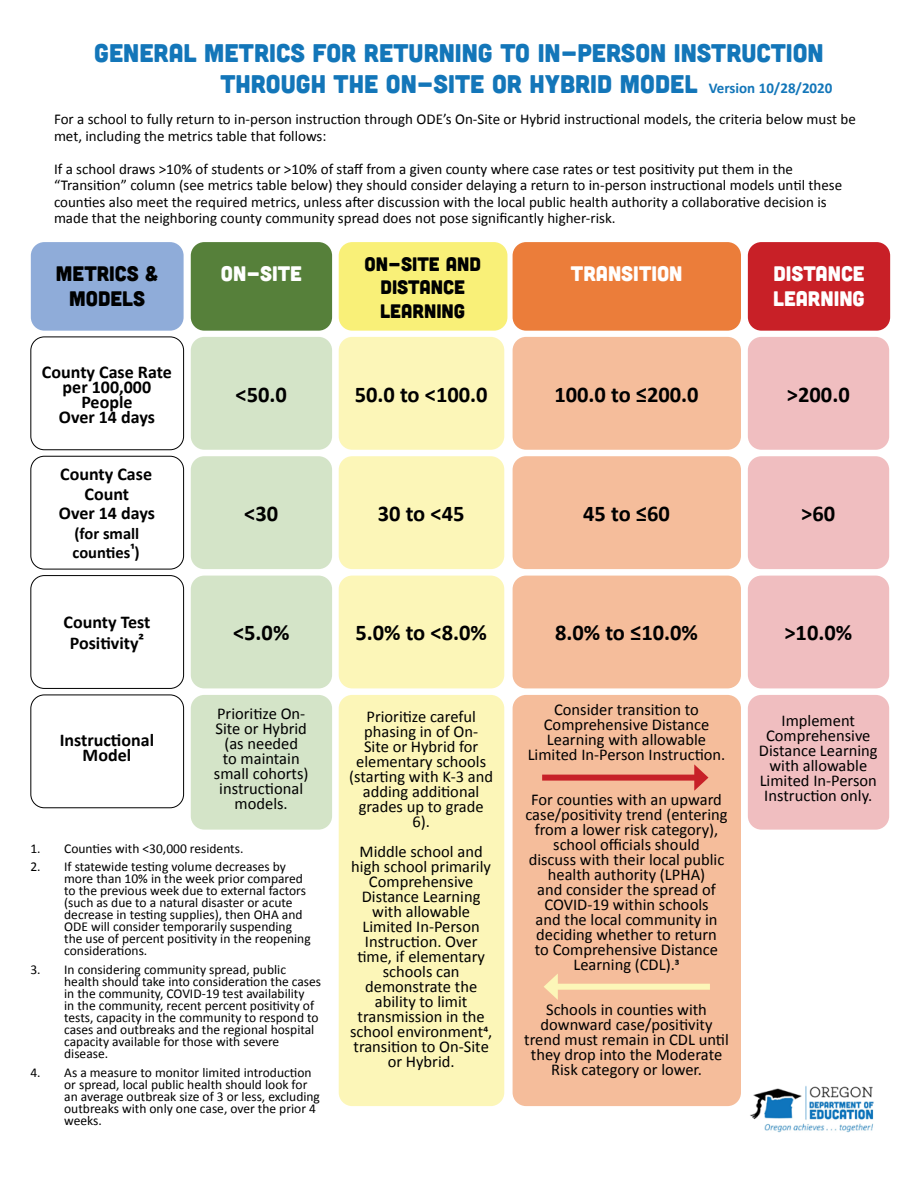
<style>
.page{position:relative;width:918px;height:1188px;background:#fff}
.page>*{position:absolute;margin:0;border:0;box-sizing:border-box;transform-origin:0 0}
.t1{font:25.5px/30.6px "Cubano";color:#1376b9;text-align:center}
.t2{font:700 22.5px "Calibri";color:#000}
.t3{font:21px/25.2px "Cubano";color:#fff}
.t4{font:21px/25.2px "Cubano";color:#000101;text-align:center}
.t5{font:19.5px/23.4px "Cubano";color:#000101;text-align:center}
.t6{font:700 18px/15px "Calibri";color:#000;text-align:center}
.t7{font:16.5px/15px "Calibri";color:#000;text-align:center}
.t8{font:700 16.5px/19.5px "Calibri";color:#000}
.t9{font:15px/16.5px "Calibri";color:#000}
.t10{font:700 15px "Calibri";color:#1376b9}
.t11{font:13.5px/12px "Calibri";color:#000}
</style>
<div class="page">
<div style="left:31px;top:242px;width:153px;height:89px;background:#8facd9;border-radius:14px"></div>
<div style="left:30px;top:337px;width:154px;height:113px;border:1px solid #000101;border-radius:14px"></div>
<div style="left:30px;top:456px;width:154px;height:113px;border:1px solid #000101;border-radius:14px"></div>
<div style="left:30px;top:575px;width:154px;height:114px;border:1px solid #000101;border-radius:14px"></div>
<div style="left:30px;top:695px;width:154px;height:113px;border:1px solid #000101;border-radius:14px"></div>
<div style="left:191px;top:242px;width:141px;height:89px;background:#56803a;border-radius:14px"></div>
<div style="left:191px;top:337px;width:141px;height:113px;background:#d4e4c8;border-radius:14px"></div>
<div style="left:191px;top:456px;width:141px;height:113px;background:#d4e4c8;border-radius:14px"></div>
<div style="left:191px;top:576px;width:141px;height:112px;background:#d4e4c8;border-radius:14px"></div>
<div style="left:191px;top:695px;width:141px;height:135px;background:#d4e4c8;border-radius:14px"></div>
<div style="left:339px;top:242px;width:168px;height:89px;background:#f9f078;border-radius:14px"></div>
<div style="left:339px;top:337px;width:165px;height:113px;background:#fcf6b8;border-radius:14px"></div>
<div style="left:339px;top:456px;width:165px;height:113px;background:#fcf6b8;border-radius:14px"></div>
<div style="left:339px;top:576px;width:165px;height:112px;background:#fcf6b8;border-radius:14px"></div>
<div style="left:339px;top:695px;width:165px;height:411px;background:#fcf6b8;border-radius:14px"></div>
<div style="left:513px;top:242px;width:228px;height:89px;background:#eb7d3a;border-radius:14px"></div>
<div style="left:513px;top:337px;width:228px;height:113px;background:#f5bd9b;border-radius:14px"></div>
<div style="left:513px;top:456px;width:228px;height:113px;background:#f5bd9b;border-radius:14px"></div>
<div style="left:513px;top:576px;width:228px;height:112px;background:#f5bd9b;border-radius:14px"></div>
<div style="left:513px;top:695px;width:228px;height:411px;background:#f5bd9b;border-radius:14px"></div>
<div style="left:748px;top:242px;width:142px;height:89px;background:#c82027;border-radius:14px"></div>
<div style="left:748px;top:337px;width:141px;height:113px;background:#f0bec0;border-radius:14px"></div>
<div style="left:748px;top:456px;width:141px;height:113px;background:#f0bec0;border-radius:14px"></div>
<div style="left:748px;top:576px;width:141px;height:112px;background:#f0bec0;border-radius:14px"></div>
<div style="left:748px;top:695px;width:141px;height:135px;background:#f0bec0;border-radius:14px"></div>
<div style="left:542px;top:775px;width:158px;height:6px;background:#c72128"></div>
<svg style="left:694px;top:764px;width:14px;height:27px"></svg>
<div style="left:553px;top:984px;width:157px;height:6px;background:#fcf6b8"></div>
<svg style="left:544px;top:974px;width:14px;height:26px"></svg>
<img style="left:750px;top:1086px;width:124px;height:47px">
<p class="t1" style="left:94px;top:37px;width:731px">GENERAL METRICS FOR RETURNING TO IN-PERSON INSTRUCTION<br>THROUGH THE ON-SITE OR HYBRID MODEL</p>
<p class="t10" style="left:709px;top:78px;width:125px">Version 10/28/2020</p>
<p class="t9" style="left:54px;top:111px;width:803px">For a school to fully return to in-person instruction through ODE’s On-Site or Hybrid instructional models, the criteria below must be met, including the metrics table that follows:</p>
<p class="t9" style="left:54px;top:160px;width:790px">If a school draws &gt;10% of students or &gt;10% of staff from a given county where case rates or test positivity put them in the “Transition” column (see metrics table below) they should consider delaying a return to in-person instructional models until these counties also meet the required metrics, unless after discussion with the local public health authority a collaborative decision is made that the neighboring county community spread does not pose significantly higher-risk.</p>
<p class="t4" style="left:56px;top:260px;width:104px">METRICS &amp;<br>MODELS</p>
<p class="t5" style="left:365px;top:251px;width:118px">ON-SITE AND<br>DISTANCE<br>LEARNING</p>
<p class="t3" style="left:221px;top:260px;width:83px">ON-SITE</p>
<p class="t3" style="left:571px;top:260px;width:113px">TRANSITION</p>
<p class="t3" style="left:773px;top:260px;width:93px">DISTANCE<br>LEARNING</p>
<p class="t6" style="left:42px;top:364px;width:131px">County Case Rate</p>
<p class="t6" style="left:63px;top:379px;width:90px">per 100,000<br>People</p>
<p class="t6" style="left:59px;top:409px;width:98px">Over 14 days</p>
<p class="t6" style="left:60px;top:465px;width:93px;line-height:19.5px">County Case<br>Count</p>
<p class="t6" style="left:59px;top:506px;width:98px">Over 14 days</p>
<p class="t8" style="left:73px;top:524px;width:69px">(for small counties1)</p>
<p class="t6" style="left:64px;top:612px;width:88px;line-height:21px">County Test<br>Positivity2</p>
<p class="t6" style="left:60px;top:733px;width:96px">Instructional<br>Model</p>
<p class="t2" style="left:236px;top:380px;width:53px">&lt;50.0</p>
<p class="t2" style="left:244px;top:499px;width:36px">&lt;30</p>
<p class="t2" style="left:233px;top:619px;width:58px">&lt;5.0%</p>
<p class="t7" style="left:214px;top:706px;width:96px">Prioritize On-<br>Site or Hybrid (as needed<br>to maintain small cohorts) instructional models.</p>
<p class="t11" style="left:30px;top:842px;width:215px">1. Counties with &lt;30,000 residents.</p>
<p class="t11" style="left:64px;top:861px;width:248px;text-indent:-34px">2. If statewide testing volume decreases by more than 10% in the week prior compared to the previous week due to external factors (such as due to a natural disaster or acute decrease in testing supplies), then OHA and ODE will consider temporarily suspending the use of percent positivity in the reopening considerations.</p>
<p class="t11" style="left:64px;top:964px;width:259px;text-indent:-34px">3. In considering community spread, public health should take into consideration the cases in the community, COVID-19 test availability<br>in the community, recent percent positivity of tests, capacity in the community to respond to cases and outbreaks and the regional hospital capacity available for those with severe disease.</p>
<p class="t11" style="left:64px;top:1066px;width:257px;text-indent:-34px">4. As a measure to monitor limited introduction or spread, local public health should look for an average outbreak size of 3 or less, excluding outbreaks with only one case, over the prior 4 weeks.</p>
<p class="t2" style="left:355px;top:380px;width:134px">50.0 to &lt;100.0</p>
<p class="t2" style="left:378px;top:499px;width:88px">30 to &lt;45</p>
<p class="t2" style="left:355px;top:619px;width:133px">5.0% to &lt;8.0%</p>
<p class="t7" style="left:349px;top:709px;width:145px">Prioritize careful phasing in of On-<br>Site or Hybrid for elementary schools (starting with K-3 and adding additional grades up to grade<br>6).</p>
<p class="t7" style="left:350px;top:844px;width:143px">Middle school and high school primarily<br>Comprehensive<br>Distance Learning with allowable<br>Limited In-Person<br>Instruction. Over time, if elementary schools can demonstrate the ability to limit transmission in the school environment4, transition to On-Site or Hybrid.</p>
<p class="t2" style="left:554px;top:380px;width:146px">100.0 to ≤200.0</p>
<p class="t2" style="left:583px;top:499px;width:88px">45 to ≤60</p>
<p class="t2" style="left:555px;top:619px;width:144px">8.0% to ≤10.0%</p>
<p class="t7" style="left:528px;top:702px;width:199px">Consider transition to<br>Comprehensive Distance<br>Learning with allowable<br>Limited In-Person Instruction.</p>
<p class="t7" style="left:525px;top:792px;width:204px">For counties with an upward case/positivity trend (entering from a lower risk category), school officials should<br>discuss with their local public health authority (LPHA)<br>and consider the spread of<br>COVID-19 within schools<br>and the local community in deciding whether to return<br>to Comprehensive Distance<br>Learning (CDL).3</p>
<p class="t7" style="left:524px;top:1002px;width:206px">Schools in counties with downward case/positivity trend must remain in CDL until they drop into the Moderate<br>Risk category or lower.</p>
<p class="t2" style="left:787px;top:380px;width:64px">&gt;200.0</p>
<p class="t2" style="left:801px;top:499px;width:36px">&gt;60</p>
<p class="t2" style="left:784px;top:619px;width:69px">&gt;10.0%</p>
<p class="t7" style="left:759px;top:714px;width:120px">Implement<br>Comprehensive<br>Distance Learning with allowable<br>Limited In-Person<br>Instruction only.</p>
</div>
